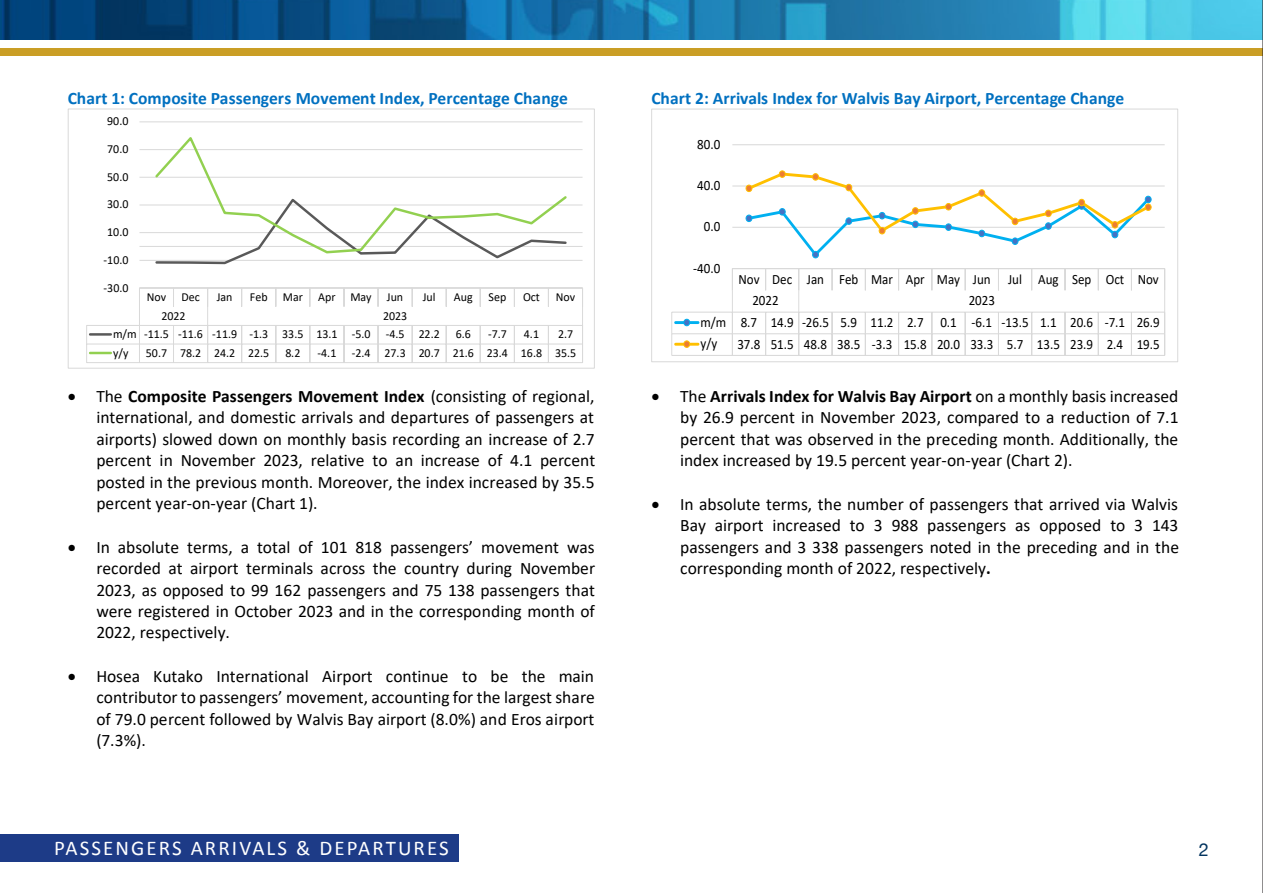
<style>
.page{position:relative;width:1263px;height:893px;background:#fff}
.page>*{position:absolute;margin:0;border:0;box-sizing:border-box;transform-origin:0 0}
.t1{font:21px "Calibri";letter-spacing:.1em;color:#fff}
.t2{font:18px "Helvetica Neue";color:#03345f}
.t3{font:17.55px/21.3px "Calibri";color:#000;text-align:justify}
.t4{font:700 17.55px "Calibri";letter-spacing:.005em;color:#0070c0}
.t5{font:14.25px/21.6px "Calibri";letter-spacing:-.005em;color:#000;scale:.92 1}
.t6{font:12.3px "Calibri";color:#000}
.t7{font:12.15px "Calibri";letter-spacing:-.005em;color:#000}
.s1{font-size:12.3px}
.s2{font-weight:700}
</style>
<div class="page">
<div style="left:0;top:834px;width:459px;height:27px;background:#1d3b87"></div>
<img style="left:0;top:0;width:1262px;height:39px">
<div style="left:0;top:49px;width:1263px;height:7px;background:#ca9e25"></div>
<hr style="left:1262px;top:0;width:1px;height:893px;background:#231f20">
<hr style="left:139px;top:260px;width:443px;height:1px;background:#d9d9d9">
<hr style="left:139px;top:232px;width:443px;height:1px;background:#d9d9d9">
<hr style="left:139px;top:205px;width:443px;height:1px;background:#d9d9d9">
<hr style="left:139px;top:177px;width:443px;height:1px;background:#d9d9d9">
<hr style="left:139px;top:149px;width:443px;height:1px;background:#d9d9d9">
<hr style="left:139px;top:121px;width:443px;height:1px;background:#d9d9d9">
<hr style="left:139px;top:246px;width:443px;height:1px;background:#d9d9d9">
<hr style="left:139px;top:288px;width:443px;height:1px;background:#d9d9d9">
<svg style="left:173px;top:289px;width:1px;height:18px"></svg>
<svg style="left:241px;top:289px;width:1px;height:18px"></svg>
<svg style="left:275px;top:289px;width:1px;height:18px"></svg>
<svg style="left:309px;top:289px;width:1px;height:18px"></svg>
<svg style="left:344px;top:289px;width:1px;height:18px"></svg>
<svg style="left:378px;top:289px;width:1px;height:18px"></svg>
<svg style="left:412px;top:289px;width:1px;height:18px"></svg>
<svg style="left:446px;top:289px;width:1px;height:18px"></svg>
<svg style="left:480px;top:289px;width:1px;height:18px"></svg>
<svg style="left:514px;top:289px;width:1px;height:18px"></svg>
<svg style="left:548px;top:289px;width:1px;height:18px"></svg>
<hr style="left:87px;top:325px;width:495px;height:1px;background:#d9d9d9">
<hr style="left:90px;top:333px;width:21px;height:3px;background:#595959">
<hr style="left:87px;top:344px;width:495px;height:1px;background:#d9d9d9">
<svg style="left:86px;top:325px;width:1px;height:38px"></svg>
<hr style="left:87px;top:362px;width:495px;height:1px;background:#d9d9d9">
<svg style="left:139px;top:289px;width:1px;height:73px"></svg>
<svg style="left:173px;top:326px;width:1px;height:36px"></svg>
<svg style="left:207px;top:289px;width:1px;height:73px"></svg>
<svg style="left:241px;top:326px;width:1px;height:36px"></svg>
<svg style="left:275px;top:326px;width:1px;height:36px"></svg>
<svg style="left:309px;top:326px;width:1px;height:36px"></svg>
<svg style="left:344px;top:326px;width:1px;height:36px"></svg>
<svg style="left:378px;top:326px;width:1px;height:36px"></svg>
<svg style="left:412px;top:326px;width:1px;height:36px"></svg>
<svg style="left:446px;top:326px;width:1px;height:36px"></svg>
<svg style="left:480px;top:326px;width:1px;height:36px"></svg>
<svg style="left:514px;top:326px;width:1px;height:36px"></svg>
<svg style="left:548px;top:326px;width:1px;height:36px"></svg>
<svg style="left:582px;top:288px;width:1px;height:75px"></svg>
<hr style="left:90px;top:352px;width:21px;height:2px;background:#92d050">
<svg style="left:155px;top:255px;width:350px;height:10px"></svg>
<svg style="left:153px;top:137px;width:416px;height:118px"></svg>
<div style="left:68px;top:109px;width:527px;height:260px;border:1px solid #d9d9d9"></div>
<hr style="left:732px;top:186px;width:433px;height:1px;background:#d9d9d9">
<hr style="left:732px;top:144px;width:433px;height:1px;background:#d9d9d9">
<hr style="left:732px;top:227px;width:433px;height:1px;background:#d9d9d9">
<hr style="left:732px;top:268px;width:433px;height:1px;background:#d9d9d9">
<svg style="left:765px;top:269px;width:1px;height:21px"></svg>
<svg style="left:831px;top:269px;width:1px;height:21px"></svg>
<svg style="left:865px;top:269px;width:1px;height:21px"></svg>
<svg style="left:898px;top:269px;width:1px;height:21px"></svg>
<svg style="left:931px;top:269px;width:1px;height:21px"></svg>
<svg style="left:965px;top:269px;width:1px;height:21px"></svg>
<svg style="left:998px;top:269px;width:1px;height:21px"></svg>
<svg style="left:1031px;top:269px;width:1px;height:21px"></svg>
<svg style="left:1064px;top:269px;width:1px;height:21px"></svg>
<svg style="left:1098px;top:269px;width:1px;height:21px"></svg>
<svg style="left:1131px;top:269px;width:1px;height:21px"></svg>
<hr style="left:672px;top:312px;width:493px;height:1px;background:#d9d9d9">
<hr style="left:675px;top:321px;width:23px;height:3px;background:#00b0f0">
<div style="left:684px;top:319px;width:6px;height:7px;background:#4472c4;border-radius:50%"></div>
<div style="left:683px;top:319px;width:7px;height:7px;border:1px solid #00b0f0;border-radius:50%"></div>
<hr style="left:672px;top:333px;width:493px;height:1px;background:#d9d9d9">
<svg style="left:671px;top:312px;width:1px;height:43px"></svg>
<hr style="left:672px;top:355px;width:493px;height:1px;background:#d9d9d9">
<svg style="left:732px;top:269px;width:1px;height:86px"></svg>
<svg style="left:765px;top:313px;width:1px;height:42px"></svg>
<svg style="left:798px;top:269px;width:1px;height:86px"></svg>
<svg style="left:832px;top:313px;width:1px;height:42px"></svg>
<svg style="left:865px;top:313px;width:1px;height:42px"></svg>
<svg style="left:898px;top:313px;width:1px;height:42px"></svg>
<svg style="left:931px;top:313px;width:1px;height:42px"></svg>
<svg style="left:965px;top:313px;width:1px;height:42px"></svg>
<svg style="left:998px;top:313px;width:1px;height:42px"></svg>
<svg style="left:1031px;top:313px;width:1px;height:42px"></svg>
<svg style="left:1064px;top:313px;width:1px;height:42px"></svg>
<svg style="left:1098px;top:313px;width:1px;height:42px"></svg>
<svg style="left:1131px;top:313px;width:1px;height:42px"></svg>
<svg style="left:1164px;top:269px;width:1px;height:86px"></svg>
<hr style="left:675px;top:343px;width:23px;height:3px;background:#ffc000">
<svg style="left:685px;top:341px;width:5px;height:6px"></svg>
<div style="left:683px;top:340px;width:7px;height:8px;border:1px solid #ffc000;border-radius:50%"></div>
<div style="left:779px;top:170px;width:7px;height:8px;border:1px solid #ffc000;border-radius:50%"></div>
<svg style="left:745px;top:171px;width:407px;height:88px"></svg>
<div style="left:1145px;top:203px;width:6px;height:8px;border:1px solid #ffc000;border-radius:50%"></div>
<div style="left:651px;top:109px;width:527px;height:253px;border:1px solid #d9d9d9"></div>
<p class="t4" style="left:68px;top:86px;width:502px">Chart 1: Composite Passengers Movement Index, Percentage Change</p>
<p class="t4" style="left:651px;top:86px;width:474px">Chart 2: Arrivals Index for Walvis Bay Airport, Percentage Change</p>
<p class="t6" style="left:107px;top:113px;width:23px">90.0</p>
<p class="t7" style="left:107px;top:141px;width:23px">70.0</p>
<p class="t7" style="left:107px;top:168px;width:23px">50.0</p>
<p class="t7" style="left:107px;top:196px;width:23px">30.0</p>
<p class="t6" style="left:107px;top:223px;width:23px">10.0</p>
<p class="t7" style="left:104px;top:251px;width:26px">-10.0</p>
<p class="t7" style="left:104px;top:279px;width:26px">-30.0</p>
<p class="t7" style="left:147px;top:288px;width:54px">Nov Dec</p>
<p class="t7" style="left:217px;top:288px;width:17px">Jan</p>
<p class="t7" style="left:250px;top:288px;width:54px">Feb Mar</p>
<p class="t7" style="left:318px;top:288px;width:55px">Apr May</p>
<p class="t7" style="left:387px;top:288px;width:18px">Jun</p>
<p class="t7" style="left:423px;top:288px;width:14px">Jul</p>
<p class="t7" style="left:454px;top:288px;width:20px">Aug</p>
<p class="t7" style="left:489px;top:288px;width:19px">Sep</p>
<p class="t7" style="left:523px;top:288px;width:18px">Oct</p>
<p class="t7" style="left:556px;top:288px;width:21px">Nov</p>
<p class="t7" style="left:161px;top:307px;width:26px">2022</p>
<p class="t7" style="left:383px;top:307px;width:26px">2023</p>
<p class="t7" style="left:113px;top:326px;width:259px"><span class="s1">m/m</span> -11.5 -11.6 -11.9 -1.3 33.5 13.1 -5.0</p>
<p class="t7" style="left:386px;top:326px;width:56px">-4.5 22.2</p>
<p class="t7" style="left:456px;top:326px;width:17px">6.6</p>
<p class="t7" style="left:488px;top:326px;width:20px">-7.7</p>
<p class="t7" style="left:524px;top:326px;width:17px">4.1</p>
<p class="t7" style="left:558px;top:326px;width:17px">2.7</p>
<p class="t7" style="left:113px;top:344px;width:17px">y/y</p>
<p class="t7" style="left:146px;top:344px;width:125px">50.7 78.2 24.2 22.5</p>
<p class="t7" style="left:285px;top:344px;width:17px">8.2</p>
<p class="t7" style="left:318px;top:344px;width:20px">-4.1</p>
<p class="t7" style="left:352px;top:344px;width:226px">-2.4 27.3 20.7 21.6 23.4 16.8 35.5</p>
<p class="t3" style="left:96px;top:385px;width:500px;text-indent:-29px">• The <span class="s2">Composite Passengers Movement Index</span> (consisting of regional, international, and domestic arrivals and departures of passengers at airports) slowed down on monthly basis recording an increase of 2.7 percent in November 2023, relative to an increase of 4.1 percent posted in the previous month. Moreover, the index increased by 35.5 percent year-on-year (Chart 1).</p>
<p class="t3" style="left:96px;top:536px;width:500px;text-indent:-29px">• In absolute terms, a total of 101 818 passengers’ movement was recorded at airport terminals across the country during November 2023, as opposed to 99 162 passengers and 75 138 passengers that were registered in October 2023 and in the corresponding month of 2022, respectively.</p>
<p class="t3" style="left:96px;top:665px;width:500px;text-indent:-29px">• Hosea Kutako International Airport continue to be the main contributor to passengers’ movement, accounting for the largest share of 79.0 percent followed by Walvis Bay airport (8.0%) and Eros airport (7.3%).</p>
<p class="t5" style="left:697px;top:133px;width:27px">80.0</p>
<p class="t5" style="left:697px;top:174px;width:27px">40.0</p>
<p class="t5" style="left:704px;top:215px;width:19px">0.0</p>
<p class="t5" style="left:693px;top:257px;width:31px">-40.0</p>
<p class="t5" style="left:752px;top:268px;width:443px;text-indent:-14px">Nov Dec Jan Feb Mar Apr May Jun Jul Aug Sep Oct Nov<br>2022</p>
<p class="t5" style="left:700px;top:289px;width:501px;text-indent:268px">2023<br>m/m 8.7 14.9 -26.5 5.9 11.2 2.7 0.1 -6.1 -13.5 1.1 20.6 -7.1 26.9 y/y</p>
<p class="t5" style="left:737px;top:333px;width:460px">37.8 51.5 48.8 38.5 -3.3 15.8 20.0 33.3 5.7 13.5 23.9 2.4 19.5</p>
<p class="t3" style="left:680px;top:385px;width:500px;text-indent:-29px">• The <span class="s2">Arrivals Index for Walvis Bay Airport</span> on a monthly basis increased by 26.9 percent in November 2023, compared to a reduction of 7.1 percent that was observed in the preceding month. Additionally, the index increased by 19.5 percent year-on-year (Chart 2).</p>
<p class="t3" style="left:680px;top:493px;width:500px;text-indent:-29px">• In absolute terms, the number of passengers that arrived via Walvis Bay airport increased to 3 988 passengers as opposed to 3 143 passengers and 3 338 passengers noted in the preceding and in the corresponding month of 2022, respectively<span class="s2">.</span></p>
<p class="t1" style="left:54px;top:833px;width:396px">PASSENGERS ARRIVALS &amp; DEPARTURES</p>
<p class="t2" style="left:1199px;top:837px;width:12px">2</p>
</div>
